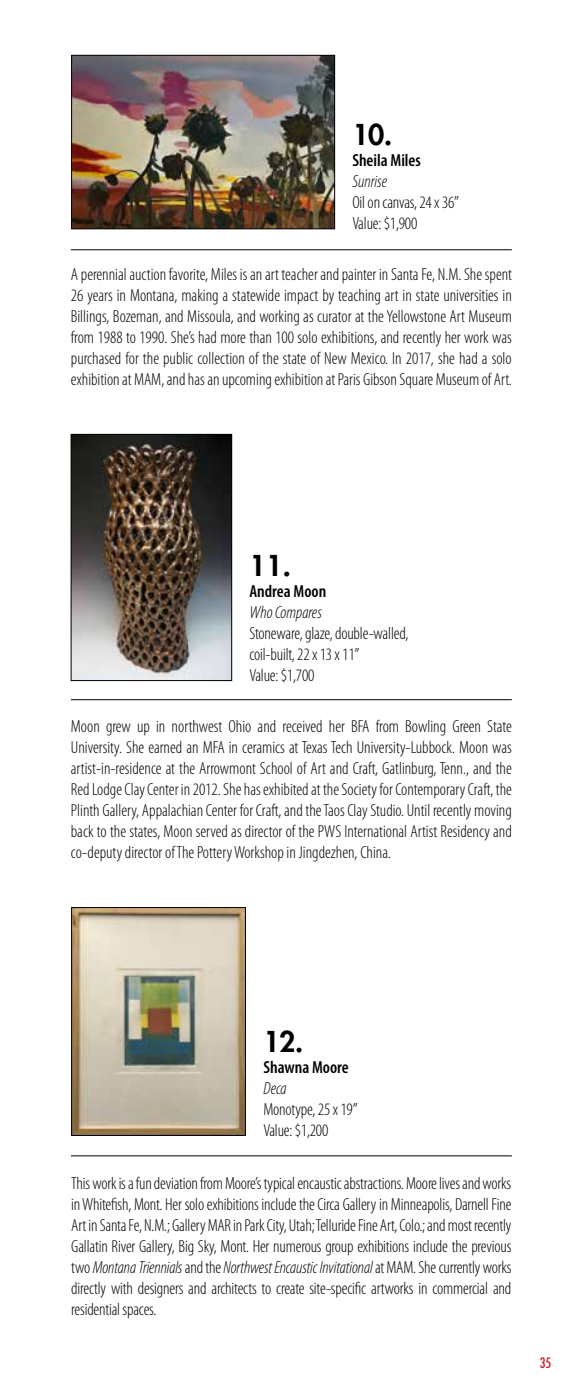
<style>
.page{position:relative;width:567px;height:1386px;background:#fff}
.page>*{position:absolute;margin:0;border:0;box-sizing:border-box;transform-origin:0 0}
.t1{font:800 28px "Futura";color:#000}
.t2{font:300 condensed 17.5px/21px "Myriad Pro";letter-spacing:-.01em;color:#000}
.t3{font:600 condensed 17.5px "Myriad Pro";color:#000}
.t4{font:italic 300 condensed 17.5px "Myriad Pro";color:#000}
.t5{font:condensed 14px "Futura";color:#cf1d24}
.s1{font-style:italic}
</style>
<div class="page">
<hr style="left:71px;top:249px;width:441px;height:1px;background:#000">
<hr style="left:71px;top:699px;width:441px;height:1px;background:#000">
<hr style="left:71px;top:1156px;width:441px;height:1px;background:#000">
<img style="left:73px;top:909px;width:171px;height:225px">
<div style="left:71px;top:907px;width:175px;height:229px;border:1px solid #000"></div>
<img style="left:73px;top:436px;width:157px;height:243px">
<div style="left:71px;top:434px;width:161px;height:247px;border:1px solid #000"></div>
<img style="left:73px;top:57px;width:260px;height:170px">
<div style="left:71px;top:55px;width:264px;height:174px;border:1px solid #000"></div>
<h1 class="t1" style="left:352px;top:116px;width:41px">10.</h1>
<p class="t3" style="left:352px;top:149px;width:70px">Sheila Miles</p>
<p class="t4" style="left:352px;top:171px;width:36px">Sunrise</p>
<p class="t2" style="left:352px;top:192px;width:108px">Oil on canvas, 24 x 36”<br>Value: $1,900</p>
<p class="t2" style="left:71px;top:263px;width:443px;text-align:justify">A perennial auction favorite, Miles is an art teacher and painter in Santa Fe, N.M. She spent 26 years in Montana, making a statewide impact by teaching art in state universities in Billings, Bozeman, and Missoula, and working as curator at the Yellowstone Art Museum from 1988 to 1990. She’s had more than 100 solo exhibitions, and recently her work was purchased for the public collection of the state of New Mexico. In 2017, she had a solo exhibition at MAM, and has an upcoming exhibition at Paris Gibson Square Museum of Art.</p>
<h1 class="t1" style="left:249px;top:547px;width:43px">11.</h1>
<p class="t3" style="left:249px;top:581px;width:78px">Andrea Moon</p>
<p class="t4" style="left:249px;top:602px;width:74px">Who Compares</p>
<p class="t2" style="left:249px;top:623px;width:160px">Stoneware, glaze, double-walled, coil-built, 22 x 13 x 11”<br>Value: $1,700</p>
<p class="t2" style="left:71px;top:716px;width:443px;text-align:justify">Moon grew up in northwest Ohio and received her BFA from Bowling Green State University. She earned an MFA in ceramics at Texas Tech University-Lubbock. Moon was artist-in-residence at the Arrowmont School of Art and Craft, Gatlinburg, Tenn., and the Red Lodge Clay Center in 2012. She has exhibited at the Society for Contemporary Craft, the Plinth Gallery, Appalachian Center for Craft, and the Taos Clay Studio. Until recently moving back to the states, Moon served as director of the PWS International Artist Residency and co-deputy director of The Pottery Workshop in Jingdezhen, China.</p>
<h1 class="t1" style="left:263px;top:1023px;width:41px">12.</h1>
<p class="t3" style="left:263px;top:1056px;width:87px">Shawna Moore</p>
<p class="t4" style="left:263px;top:1078px;width:25px">Deca</p>
<p class="t2" style="left:263px;top:1098px;width:96px">Monotype, 25 x 19”<br>Value: $1,200</p>
<p class="t2" style="left:71px;top:1173px;width:442px;text-align:justify">This work is a fun deviation from Moore’s typical encaustic abstractions. Moore lives and works in Whitefish, Mont. Her solo exhibitions include the Circa Gallery in Minneapolis, Darnell Fine Art in Santa Fe, N.M.; Gallery MAR in Park City, Utah; Telluride Fine Art, Colo.; and most recently Gallatin River Gallery, Big Sky, Mont. Her numerous group exhibitions include the previous two <span class="s1">Montana Triennials</span> and the <span class="s1">Northwest Encaustic Invitational</span> at MAM. She currently works directly with designers and architects to create site-specific artworks in commercial and residential spaces.</p>
<p class="t5" style="left:540px;top:1354px;width:13px">35</p>
</div>
